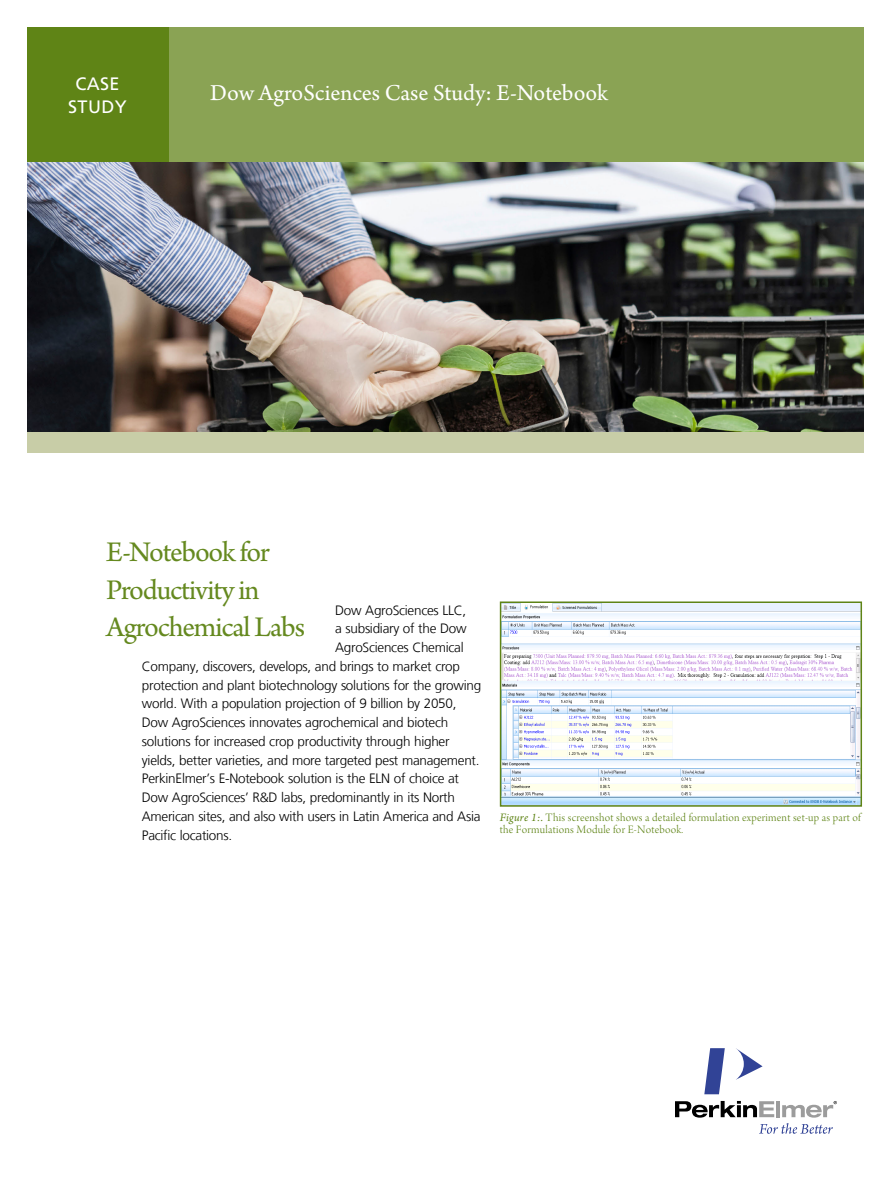
<style>
.page{position:relative;width:891px;height:1188px;background:#fff}
.page>*{position:absolute;margin:0;border:0;box-sizing:border-box;transform-origin:0 0}
.Intro_Head_Arno_Pro{font:30px/37.5px "Arno Pro";letter-spacing:-.035em;color:#65891f}
.Product_header{font:24px "Arno Pro";letter-spacing:-.005em;color:#fff}
.t1{font:18px/22.5px "Frutiger LT Com";letter-spacing:.02em;color:#fff;text-align:center}
.Body_Frutiger{font:300 13.5px "Frutiger LT Com";letter-spacing:-.02em;color:#000}
.Paragraph_Head{font:12px/12px "Arno Pro Light Display";letter-spacing:.02em;color:#5f8416}
.s1{font-family:"Arno Pro";font-style:italic}
</style>
<div class="page">
<svg style="left:736px;top:1048px;width:27px;height:32px"></svg>
<svg style="left:704px;top:1048px;width:21px;height:46px"></svg>
<svg style="left:675px;top:1101px;width:162px;height:33px"></svg>
<div style="left:27px;top:432px;width:837px;height:21px;background:#c8cda7"></div>
<img style="left:27px;top:162px;width:837px;height:270px">
<div style="left:27px;top:27px;width:837px;height:135px;background:#8aa354"></div>
<div style="left:27px;top:27px;width:141px;height:135px;background:#5f8416"></div>
<img style="left:503px;top:605px;width:356px;height:199px">
<div style="left:500px;top:602px;width:362px;height:205px;border:2px solid #5f8416"></div>
<p class="t1" style="left:68px;top:73px;width:60px">CASE<br>STUDY</p>
<p class="Product_header" style="left:210px;top:79px;width:399px">Dow AgroSciences Case Study: E-Notebook</p>
<p class="Intro_Head_Arno_Pro" style="left:106px;top:535px;width:200px">E-Notebook for<br>Productivity in<br>Agrochemical Labs</p>
<p class="Body_Frutiger" style="left:335px;top:602px;width:133px">Dow AgroSciences LLC,</p>
<p class="Body_Frutiger" style="left:335px;top:621px;width:133px">a subsidiary of the Dow</p>
<p class="Body_Frutiger" style="left:335px;top:640px;width:130px">AgroSciences Chemical</p>
<p class="Body_Frutiger" style="left:142px;top:658px;width:320px">Company, discovers, develops, and brings to market crop</p>
<p class="Body_Frutiger" style="left:142px;top:677px;width:341px">protection and plant biotechnology solutions for the growing</p>
<p class="Body_Frutiger" style="left:142px;top:696px;width:316px">world. With a population projection of 9 billion by 2050,</p>
<p class="Body_Frutiger" style="left:142px;top:715px;width:308px">Dow AgroSciences innovates agrochemical and biotech</p>
<p class="Body_Frutiger" style="left:142px;top:733px;width:309px">solutions for increased crop productivity through higher</p>
<p class="Body_Frutiger" style="left:142px;top:752px;width:339px">yields, better varieties, and more targeted pest management.</p>
<p class="Body_Frutiger" style="left:142px;top:771px;width:319px">PerkinElmer’s E-Notebook solution is the ELN of choice at</p>
<p class="Body_Frutiger" style="left:142px;top:790px;width:315px">Dow AgroSciences’ R&amp;D labs, predominantly in its North</p>
<p class="Body_Frutiger" style="left:142px;top:808px;width:340px">American sites, and also with users in Latin America and Asia</p>
<p class="Body_Frutiger" style="left:142px;top:827px;width:92px">Pacific locations.</p>
<p class="Paragraph_Head" style="left:500px;top:812px;width:362px"><span class="s1">Figure 1:.</span> This screenshot shows a detailed formulation experiment set-up as part of the Formulations Module for E-Notebook.</p>
</div>
